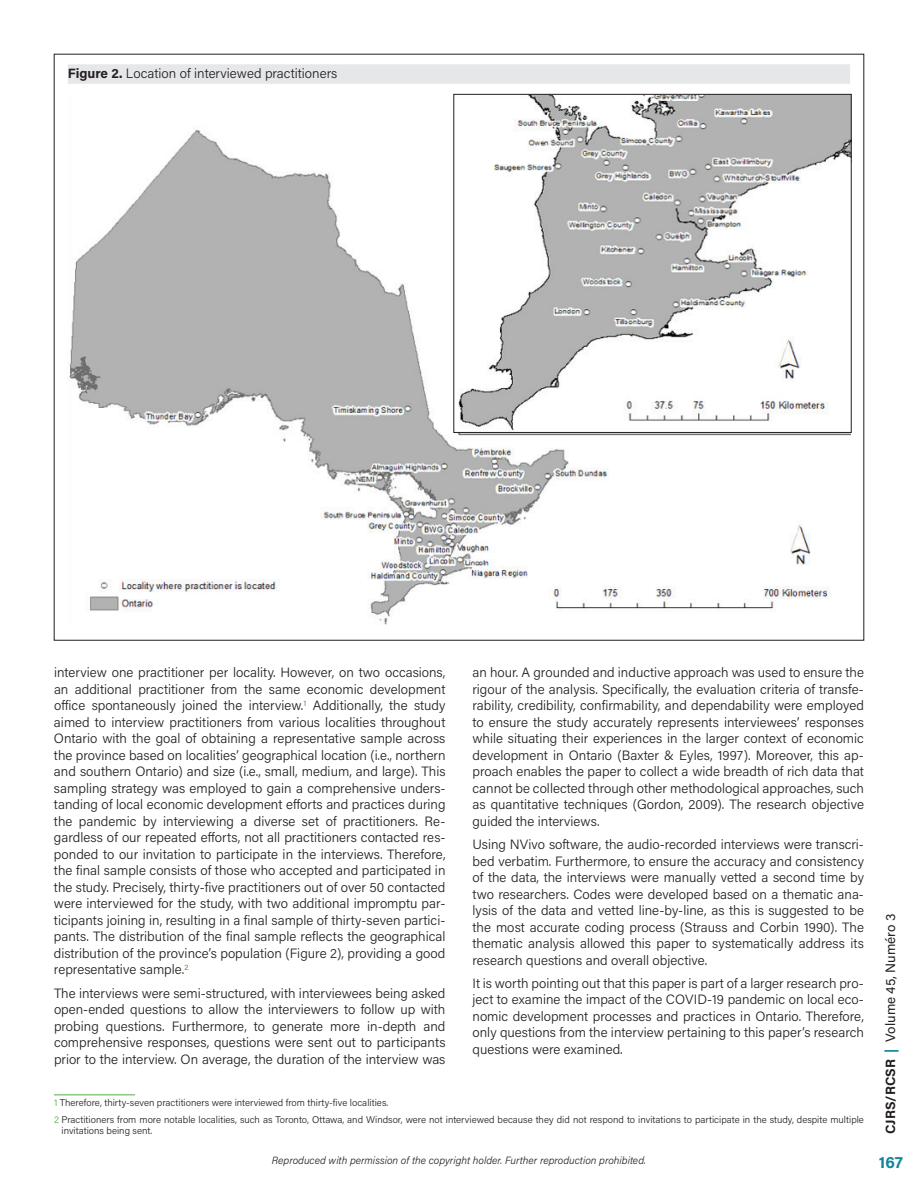
<style>
.page{position:relative;width:918px;height:1188px;background:#fff}
.page>*{position:absolute;margin:0;border:0;box-sizing:border-box;transform-origin:0 0}
.t1{font:700 16.5px "Acumin Pro";color:#10879a}
.t2{font:300 13.5px/16.5px "Acumin Pro";color:#231f20;text-align:justify}
.t3{font:13.5px "Acumin Pro";color:#231f20}
.t4{font:italic 300 10.5px "Acumin Pro";color:#231f20}
.t5{font:300 9.75px/16.6px "Acumin Pro";color:#231f20}
.s1{font-weight:700}
.s2{color:#54aa46}
.s3{font-weight:700;color:#10879a}
</style>
<div class="page">
<hr style="left:54px;top:1095px;width:81px;height:1px;background:#54aa46">
<div style="left:68px;top:64px;width:782px;height:20px;background:#e6e7e9"></div>
<img style="left:69px;top:130px;width:782px;height:495px">
<img style="left:455px;top:96px;width:395px;height:335px">
<div style="left:453px;top:94px;width:399px;height:339px;border:1px solid #231f20"></div>
<p class="t2" style="left:68px;top:64px;width:271px"><span class="s1">Figure 2.</span> Location of interviewed practitioners</p>
<p class="t2" style="left:54px;top:664px;width:393px">interview one practitioner per locality. However, on two occasions, an additional practitioner from the same economic development office spontaneously joined the interview.<sup>1</sup> Additionally, the study aimed to interview practitioners from various localities throughout Ontario with the goal of obtaining a representative sample across the province based on localities’ geographical location (i.e., northern and southern Ontario) and size (i.e., small, medium, and large). This sampling strategy was employed to gain a comprehensive unders&shy;tanding of local economic development efforts and practices during the pandemic by interviewing a diverse set of practitioners. Re&shy;gardless of our repeated efforts, not all practitioners contacted res&shy;ponded to our invitation to participate in the interviews. Therefore, the final sample consists of those who accepted and participated in the study. Precisely, thirty-five practitioners out of over 50 contacted were interviewed for the study, with two additional impromptu par&shy;ticipants joining in, resulting in a final sample of thirty-seven partici&shy;pants. The distribution of the final sample reflects the geographical distribution of the province’s population (Figure 2), providing a good representative sample.<sup>2</sup></p>
<p class="t2" style="left:54px;top:984px;width:393px">The interviews were semi-structured, with interviewees being asked open-ended questions to allow the interviewers to follow up with probing questions. Furthermore, to generate more in-depth and comprehensive responses, questions were sent out to participants prior to the interview. On average, the duration of the interview was</p>
<p class="t5" style="left:54px;top:1094px;width:811px"><span class="s2">1</span> Therefore, thirty-seven practitioners were interviewed from thirty-five localities.<br><span class="s2">2</span> Practitioners from more notable localities, such as Toronto, Ottawa, and Windsor, were not interviewed because they did not respond to invitations to participate in the study, despite multiple</p>
<p class="t5" style="left:62px;top:1122px;width:92px">invitations being sent.</p>
<p class="t2" style="left:472px;top:664px;width:393px">an hour. A grounded and inductive approach was used to ensure the rigour of the analysis. Specifically, the evaluation criteria of transfe&shy;rability, credibility, confirmability, and dependability were employed to ensure the study accurately represents interviewees’ responses while situating their experiences in the larger context of economic development in Ontario (Baxter &amp; Eyles, 1997). Moreover, this ap&shy;proach enables the paper to collect a wide breadth of rich data that cannot be collected through other methodological approaches, such as quantitative techniques (Gordon, 2009). The research objective guided the interviews.</p>
<p class="t2" style="left:472px;top:836px;width:393px">Using NVivo software, the audio-recorded interviews were transcri&shy;bed verbatim. Furthermore, to ensure the accuracy and consistency of the data, the interviews were manually vetted a second time by two researchers. Codes were developed based on a thematic ana&shy;lysis of the data and vetted line-by-line, as this is suggested to be the most accurate coding process (Strauss and Corbin 1990). The thematic analysis allowed this paper to systematically address its research questions and overall objective.</p>
<p class="t2" style="left:472px;top:974px;width:393px">It is worth pointing out that this paper is part of a larger research pro&shy;ject to examine the impact of the COVID-19 pandemic on local eco&shy;nomic development processes and practices in Ontario. Therefore, only questions from the interview pertaining to this paper’s research questions were examined.</p>
<p class="t3" style="left:881px;top:1134px;width:222px;rotate:-90deg"><span class="s1">CJRS/RCSR</span> <span class="s3">|</span> Volume 45, Numéro 3</p>
<p class="t4" style="left:272px;top:1153px;width:376px">Reproduced with permission of the copyright holder. Further reproduction prohibited.</p>
<p class="t1" style="left:879px;top:1150px;width:26px">167</p>
</div>
